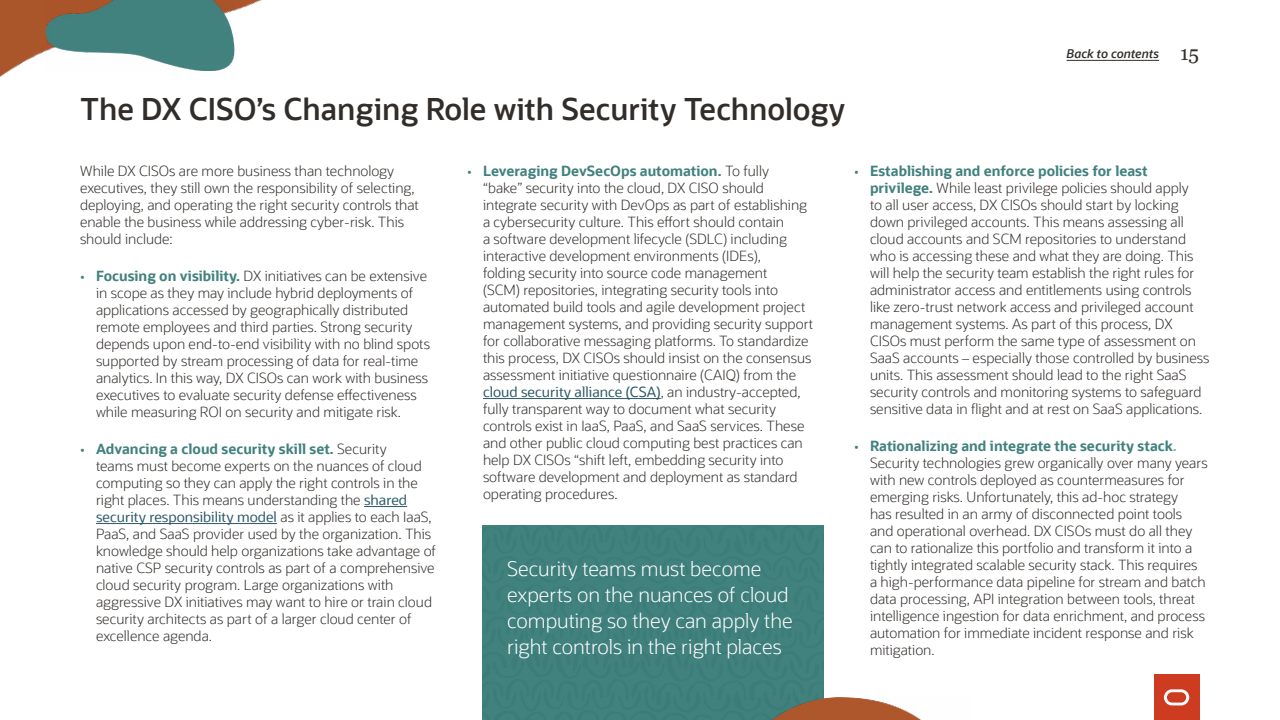
<style>
.page{position:relative;width:1280px;height:720px;background:#fff}
.page>*{position:absolute;margin:0;border:0;box-sizing:border-box;transform-origin:0 0}
.Subtitle_30_35{font:600 30px "Oracle Sans";color:#312d2a}
.small_call_out{font:300 20px/26px "Oracle Sans";color:#fff}
.Body_Copy_-_14_17{font:300 14px/17px "Oracle Sans";color:#312d2a}
.t1{font:italic 600 12px "Oracle Sans";color:#312d2a}
.s1{font-family:"Georgia";font-weight:400;font-style:normal;font-size:20px}
.s2{color:#41817e}
.s3{font-weight:700;color:#41817e}
.s4{font-weight:400;color:#2c5967}
.s5{font-weight:700;color:#94afaf}
</style>
<div class="page">
<div style="left:482px;top:526px;width:342px;height:194px;background:#41817e"></div>
<img style="left:0;top:0;width:262px;height:77px">
<img style="left:640px;top:697px;width:281px;height:23px">
<img style="left:46px;top:0;width:189px;height:71px">
<hr style="left:364px;top:506px;width:43px;height:1px;background:#2c5967">
<hr style="left:96px;top:523px;width:181px;height:1px;background:#2c5967">
<hr style="left:483px;top:398px;width:178px;height:1px;background:#2c5967">
<div style="left:1154px;top:675px;width:45px;height:45px;background:#cd3b21"></div>
<svg style="left:1164px;top:689px;width:25px;height:16px"></svg>
<hr style="left:1067px;top:60px;width:92px;height:1px;background:#312d2a">
<p class="Subtitle_30_35" style="left:80px;top:91px;width:767px">The DX CISO’s Changing Role with Security Technology</p>
<p class="t1" style="left:1067px;top:47px;width:134px">Back to contents <span class="s1">15</span></p>
<p class="Body_Copy_-_14_17" style="left:80px;top:162px;width:340px">While DX CISOs are more business than technology executives, they still own the responsibility of selecting, deploying, and operating the right security controls that enable the business while addressing cyber-risk. This should include:</p>
<p class="Body_Copy_-_14_17" style="left:96px;top:267px;width:336px;text-indent:-16px"><span class="s2">•</span> <span class="s3">Focusing on visibility.</span> DX initiatives can be extensive in scope as they may include hybrid deployments of applications accessed by geographically distributed remote employees and third parties. Strong security depends upon end-to-end visibility with no blind spots supported by stream processing of data for real-time analytics. In this way, DX CISOs can work with business executives to evaluate security defense effectiveness while measuring ROI on security and mitigate risk.</p>
<p class="Body_Copy_-_14_17" style="left:96px;top:440px;width:342px;text-indent:-16px"><span class="s2">•</span> <span class="s3">Advancing a cloud security skill set.</span> Security<br>teams must become experts on the nuances of cloud computing so they can apply the right controls in the right places. This means understanding the <span class="s4">shared security responsibility model</span> as it applies to each IaaS, PaaS, and SaaS provider used by the organization. This knowledge should help organizations take advantage of native CSP security controls as part of a comprehensive cloud security program. Large organizations with aggressive DX initiatives may want to hire or train cloud security architects as part of a larger cloud center of excellence agenda.</p>
<p class="Body_Copy_-_14_17" style="left:483px;top:162px;width:332px;text-indent:-16px"><span class="s2">•</span> <span class="s3">Leveraging DevSecOps automation.</span> To fully<br>“bake” security into the cloud, DX CISO should integrate security with DevOps as part of establishing a cybersecurity culture. This effort should contain<br>a software development lifecycle (SDLC) including interactive development environments (IDEs),<br>folding security into source code management<br>(SCM) repositories, integrating security tools into automated build tools and agile development project management systems, and providing security support for collaborative messaging platforms. To standardize this process, DX CISOs should insist on the consensus assessment initiative questionnaire (CAIQ) from the <span class="s4">cloud security alliance (CSA)</span>, an industry-accepted, fully transparent way to document what security controls exist in IaaS, PaaS, and SaaS services. These and other public cloud computing best practices can help DX CISOs “shift left, embedding security into software development and deployment as standard operating procedures.</p>
<p class="Body_Copy_-_14_17" style="left:870px;top:162px;width:341px;text-indent:-16px"><span class="s2">•</span> <span class="s3">Establishing and enforce policies for least privilege.</span> While least privilege policies should apply<br>to all user access, DX CISOs should start by locking down privileged accounts. This means assessing all cloud accounts and SCM repositories to understand who is accessing these and what they are doing. This will help the security team establish the right rules for administrator access and entitlements using controls like zero-trust network access and privileged account management systems. As part of this process, DX CISOs must perform the same type of assessment on SaaS accounts – especially those controlled by business units. This assessment should lead to the right SaaS security controls and monitoring systems to safeguard sensitive data in flight and at rest on SaaS applications.</p>
<p class="Body_Copy_-_14_17" style="left:870px;top:437px;width:339px;text-indent:-16px"><span class="s2">•</span> <span class="s3">Rationalizing and integrate the security stack</span><span class="s5">.<br></span>Security technologies grew organically over many years with new controls deployed as countermeasures for emerging risks. Unfortunately, this ad-hoc strategy<br>has resulted in an army of disconnected point tools and operational overhead. DX CISOs must do all they can to rationalize this portfolio and transform it into a tightly integrated scalable security stack. This requires a high-performance data pipeline for stream and batch data processing, API integration between tools, threat intelligence ingestion for data enrichment, and process automation for immediate incident response and risk mitigation.</p>
<p class="small_call_out" style="left:507px;top:556px;width:287px">Security teams must become experts on the nuances of cloud computing so they can apply the right controls in the right places</p>
</div>
